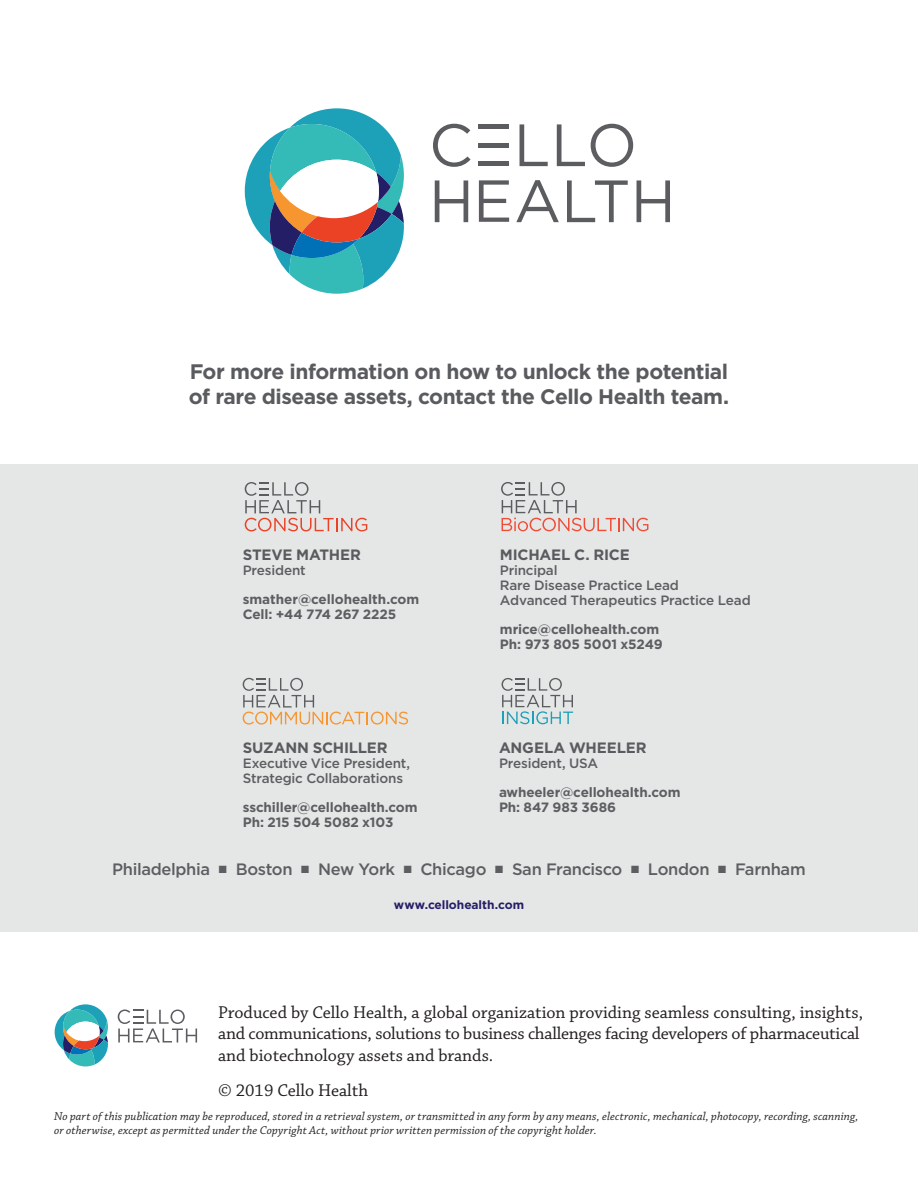
<style>
.page{position:relative;width:918px;height:1188px;background:#fff}
.page>*{position:absolute;margin:0;border:0;box-sizing:border-box;transform-origin:0 0}
.t1{font:700 21px/25.5px "Gotham";letter-spacing:-.025em;color:#595b5f}
.t2{font:18px/21.3px "Chaparral Pro";color:#231f20}
.t3{font:500 16.5px "Gotham";letter-spacing:-.02em;color:#5c5e61}
.t4{font:700 15px "Gotham";letter-spacing:-.015em;color:#595c5f}
.t5{font:700 13.5px/15px "Gotham";letter-spacing:-.01em;color:#5c5e61}
.t6{font:500 13.5px/15px "Gotham";letter-spacing:-.015em;color:#5c5e61}
.t7{font:italic 12px/13.5px "Chaparral Pro";letter-spacing:.01em;color:#231f20}
.t8{font:700 12px "Gotham";letter-spacing:-.005em;color:#241e66}
</style>
<div class="page">
<svg style="left:433px;top:124px;width:38px;height:43px"></svg>
<svg style="left:520px;top:124px;width:28px;height:42px"></svg>
<svg style="left:557px;top:124px;width:28px;height:42px"></svg>
<svg style="left:591px;top:124px;width:42px;height:43px"></svg>
<div style="left:479px;top:124px;width:30px;height:5px;background:#5a5c5f"></div>
<hr style="left:479px;top:143px;width:30px;height:4px;background:#5a5c5f">
<hr style="left:479px;top:162px;width:30px;height:4px;background:#5a5c5f">
<svg style="left:479px;top:180px;width:30px;height:42px"></svg>
<svg style="left:435px;top:180px;width:33px;height:42px"></svg>
<svg style="left:516px;top:180px;width:43px;height:42px"></svg>
<svg style="left:567px;top:180px;width:61px;height:42px"></svg>
<svg style="left:637px;top:180px;width:33px;height:42px"></svg>
<svg style="left:245px;top:108px;width:159px;height:186px"></svg>
<div style="left:0;top:465px;width:918px;height:467px;background:#e5e6e6"></div>
<svg style="left:243px;top:678px;width:165px;height:47px"></svg>
<svg style="left:245px;top:482px;width:122px;height:49px"></svg>
<svg style="left:501px;top:482px;width:147px;height:49px"></svg>
<svg style="left:502px;top:678px;width:71px;height:46px"></svg>
<svg style="left:118px;top:1010px;width:79px;height:33px"></svg>
<svg style="left:55px;top:1004px;width:53px;height:62px"></svg>
<h1 class="t1" style="left:189px;top:358px;width:542px">For more information on how to unlock the potential of rare disease assets, contact the Cello Health team.</h1>
<p class="t4" style="left:243px;top:545px;width:120px">STEVE MATHER</p>
<p class="t6" style="left:243px;top:563px;width:64px">President</p>
<p class="t5" style="left:243px;top:591px;width:178px">smather@cellohealth.com<br>Cell: +44 774 267 2225</p>
<p class="t4" style="left:243px;top:738px;width:146px">SUZANN SCHILLER</p>
<p class="t6" style="left:243px;top:756px;width:169px">Executive Vice President,<br>Strategic Collaborations</p>
<p class="t5" style="left:243px;top:800px;width:176px">sschiller@cellohealth.com<br>Ph: 215 504 5082 x103</p>
<p class="t4" style="left:500px;top:545px;width:131px">MICHAEL C. RICE</p>
<p class="t6" style="left:500px;top:563px;width:252px">Principal<br>Rare Disease Practice Lead<br>Advanced Therapeutics Practice Lead</p>
<p class="t5" style="left:500px;top:621px;width:164px">mrice@cellohealth.com<br>Ph: 973 805 5001 x5249</p>
<p class="t4" style="left:499px;top:738px;width:149px">ANGELA WHEELER</p>
<p class="t6" style="left:499px;top:756px;width:101px">President, USA</p>
<p class="t5" style="left:499px;top:785px;width:183px">awheeler@cellohealth.com<br>Ph: 847 983 3686</p>
<h3 class="t3" style="left:112px;top:858px;width:695px">Philadelphia ■ Boston ■ New York ■ Chicago ■ San Francisco ■ London ■ Farnham</h3>
<p class="t8" style="left:394px;top:896px;width:132px">www.cellohealth.com</p>
<h2 class="t2" style="left:218px;top:1002px;width:647px">Produced by Cello Health, a global organization providing seamless consulting, insights, and communications, solutions to business challenges facing developers of pharmaceutical and biotechnology assets and brands.</h2>
<h2 class="t2" style="left:218px;top:1080px;width:152px">© 2019 Cello Health</h2>
<p class="t7" style="left:54px;top:1110px;width:806px">No part of this publication may be reproduced, stored in a retrieval system, or transmitted in any form by any means, electronic, mechanical, photocopy, recording, scanning, or otherwise, except as permitted under the Copyright Act, without prior written permission of the copyright holder.</p>
</div>
